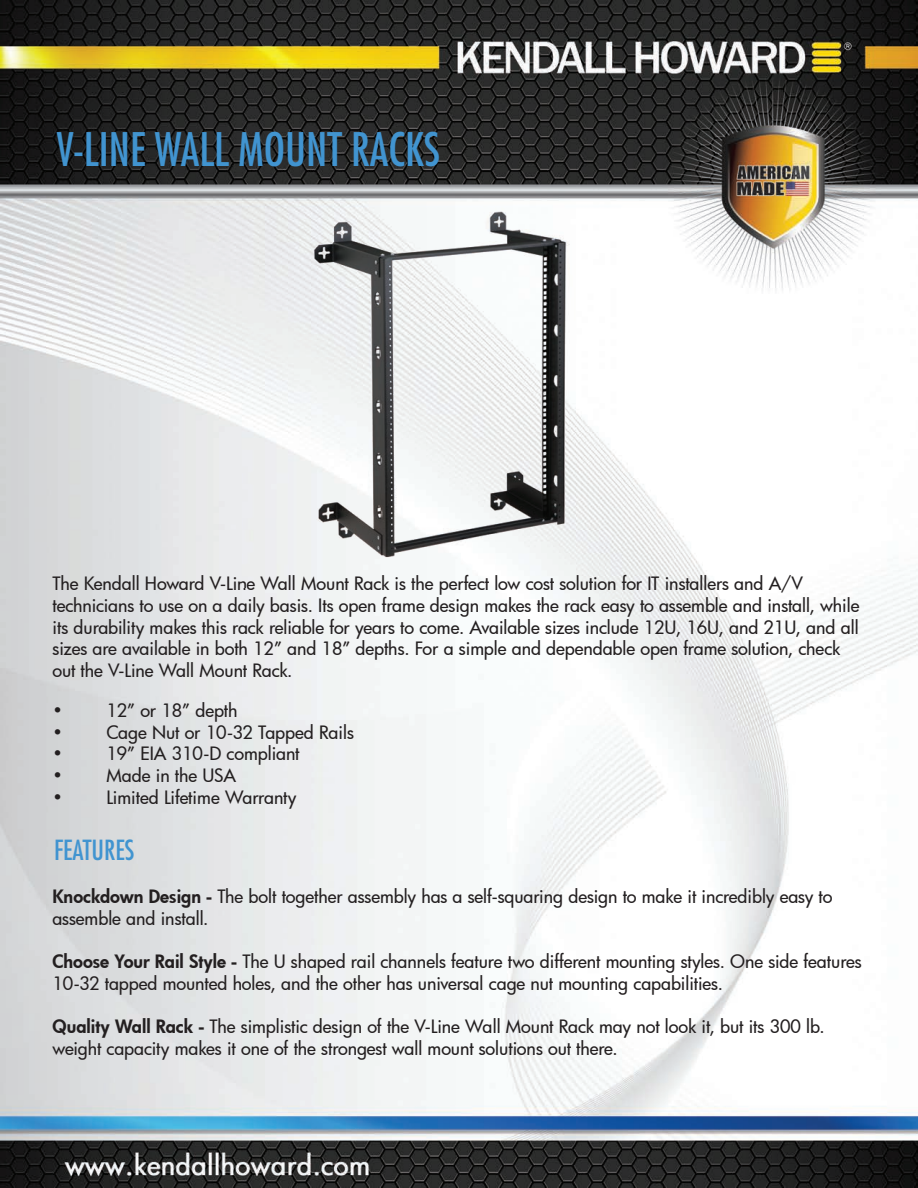
<style>
.page{position:relative;width:918px;height:1188px;background:#fff}
.page>*{position:absolute;margin:0;border:0;box-sizing:border-box;transform-origin:0 0}
.t1{font:condensed 45px "Futura Std";color:#4194d0}
.t2{font:condensed 27px "Futura Std";color:#4194d0}
.t3{font:500 18px/21.6px "Futura";letter-spacing:-.005em;color:#231f20}
.s1{font-weight:800}
</style>
<div class="page">
<img style="left:0;top:0;width:918px;height:1188px">
<img style="left:242px;top:183px;width:404px;height:405px">
<h1 class="t1" style="left:56px;top:123px;width:385px">V-LINE WALL MOUNT RACKS</h1>
<p class="t3" style="left:52px;top:573px;width:809px">The Kendall Howard V-Line Wall Mount Rack is the perfect low cost solution for IT installers and A/V technicians to use on a daily basis. Its open frame design makes the rack easy to assemble and install, while its durability makes this rack reliable for years to come. Available sizes include 12U, 16U, and 21U, and all sizes are available in both 12” and 18” depths. For a simple and dependable open frame solution, check out the V-Line Wall Mount Rack.</p>
<p class="t3" style="left:52px;top:699px;width:12px">•</p>
<p class="t3" style="left:106px;top:699px;width:133px">12” or 18” depth</p>
<p class="t3" style="left:52px;top:721px;width:12px">•</p>
<p class="t3" style="left:106px;top:721px;width:249px">Cage Nut or 10-32 Tapped Rails</p>
<p class="t3" style="left:52px;top:743px;width:12px">•</p>
<p class="t3" style="left:106px;top:743px;width:195px">19” EIA 310-D compliant</p>
<p class="t3" style="left:52px;top:764px;width:12px">•</p>
<p class="t3" style="left:106px;top:764px;width:131px">Made in the USA</p>
<p class="t3" style="left:52px;top:786px;width:12px">•</p>
<p class="t3" style="left:106px;top:786px;width:192px">Limited Lifetime Warranty</p>
<h2 class="t2" style="left:54px;top:834px;width:82px">FEATURES</h2>
<p class="t3" style="left:52px;top:886px;width:781px"><span class="s1">Knockdown Design -</span> The bolt together assembly has a self-squaring design to make it incredibly easy to assemble and install.</p>
<p class="t3" style="left:52px;top:950px;width:811px"><span class="s1">Choose Your Rail Style -</span> The U shaped rail channels feature two different mounting styles. One side features<br>10-32 tapped mounted holes, and the other has universal cage nut mounting capabilities.</p>
<p class="t3" style="left:52px;top:1015px;width:774px"><span class="s1">Quality Wall Rack -</span> The simplistic design of the V-Line Wall Mount Rack may not look it, but its 300 lb. weight capacity makes it one of the strongest wall mount solutions out there.</p>
</div>
